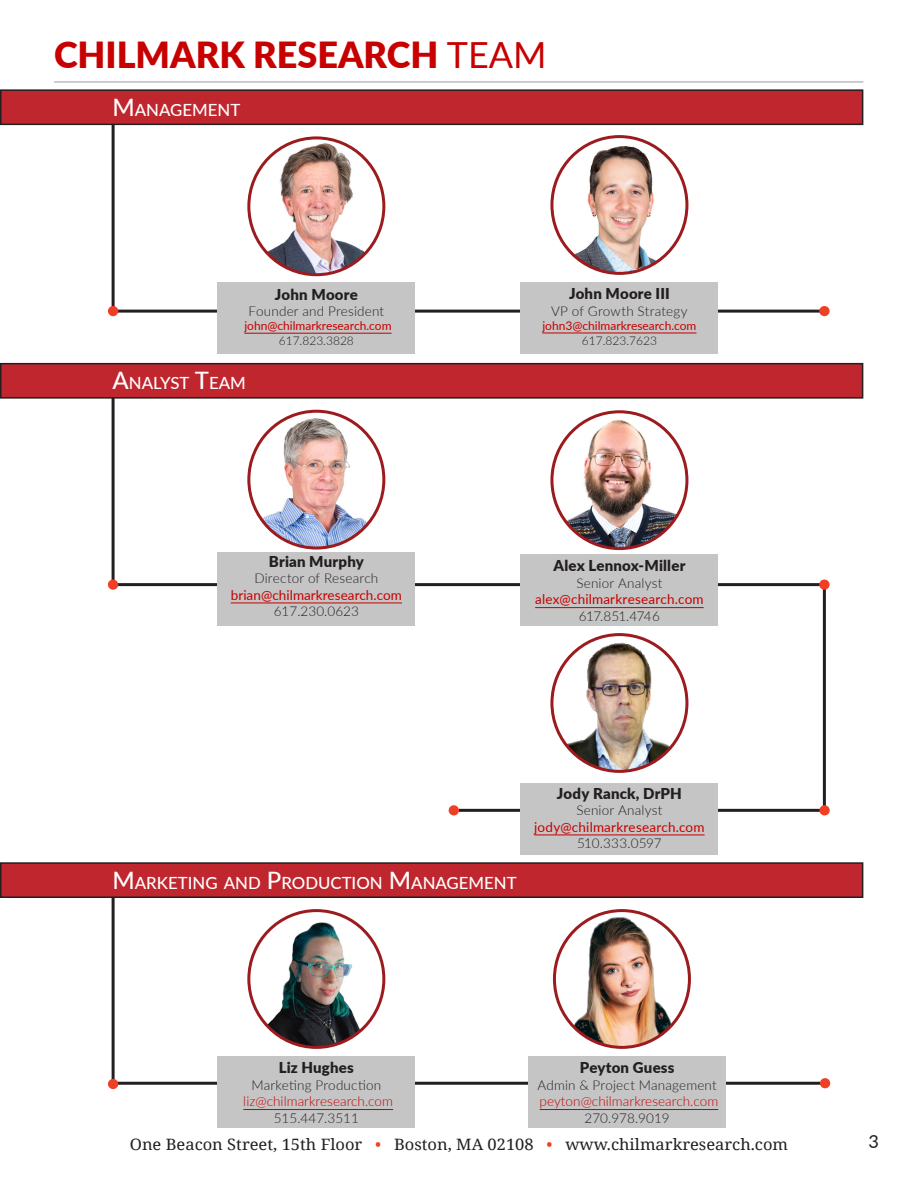
<style>
.page{position:relative;width:918px;height:1188px;background:#fff}
.page>*{position:absolute;margin:0;border:0;box-sizing:border-box;transform-origin:0 0}
.Header_1{font:900 36px "Lato";color:#c70000}
.t1{font:18px "Lato";color:#231f20}
.TOC_Para_Style{font:500 16.8px "Lato";color:#fff}
.t2{font:15.6px "Noto Serif";color:#231f20;scale:1.05 1}
.Body_text{font:900 15px "Lato";letter-spacing:.01em;color:#231f20}
.Body_text-2{font:300 13.5px "Lato";letter-spacing:.01em;color:#231f20}
.Body_text-3{font:13.5px/16.5px "Lato";letter-spacing:.01em;color:#c70000;text-align:center}
.Body_text-4{font:300 13.5px "Lato";letter-spacing:.005em;color:#c70000}
.Body_text-5{font:300 13.5px "Lato";letter-spacing:-.02em;color:#231f20}
.Body_text-6{font:300 13.5px "Lato";letter-spacing:-.03em;color:#231f20}
.t3{font:12px "Lato";color:#c70000}
.t4{font:300 12px "Lato";color:#231f20}
.s1{font-weight:400}
.s2{font-size:24px}
.s3{font-weight:300;color:#231f20}
.s4{color:#ef3f24}
</style>
<div class="page">
<div style="left:459px;top:809px;width:365px;height:3px;border:2px solid #231f20"></div>
<div style="left:823px;top:586px;width:3px;height:221px;border:2px solid #231f20"></div>
<div style="left:112px;top:91px;width:3px;height:221px;border:2px solid #231f20"></div>
<div style="left:1px;top:90px;width:862px;height:34px;background:#c0262d"></div>
<div style="left:0;top:89px;width:863px;height:36px;border:2px solid #231f20"></div>
<hr style="left:54px;top:81px;width:809px;height:2px;background:#bcbdc0">
<img style="left:250px;top:138px;width:134px;height:137px">
<div style="left:247px;top:136px;width:138px;height:140px;border:3px solid #9b1b1e;border-radius:50%"></div>
<img style="left:554px;top:137px;width:133px;height:136px">
<div style="left:550px;top:135px;width:138px;height:140px;border:3px solid #9b1b1e;border-radius:50%"></div>
<div style="left:112px;top:310px;width:714px;height:3px;border:2px solid #231f20"></div>
<div style="left:218px;top:282px;width:197px;height:72px;background:#c5c5c5"></div>
<hr style="left:244px;top:333px;width:148px;height:1px;background:#c70000">
<div style="left:521px;top:282px;width:197px;height:71px;background:#c5c5c5"></div>
<hr style="left:542px;top:333px;width:155px;height:1px;background:#c70000">
<div style="left:108px;top:306px;width:10px;height:10px;background:#ef3f24;border-radius:50%"></div>
<div style="left:819px;top:306px;width:11px;height:10px;background:#ef3f24;border-radius:50%"></div>
<div style="left:112px;top:864px;width:3px;height:221px;border:2px solid #231f20"></div>
<div style="left:1px;top:863px;width:862px;height:34px;background:#c0262d"></div>
<div style="left:0;top:862px;width:863px;height:36px;border:2px solid #231f20"></div>
<img style="left:251px;top:911px;width:133px;height:136px">
<div style="left:247px;top:909px;width:138px;height:140px;border:3px solid #9b1b1e;border-radius:50%"></div>
<div style="left:112px;top:1082px;width:711px;height:3px;border:2px solid #231f20"></div>
<div style="left:218px;top:1056px;width:197px;height:71px;background:#c5c5c5"></div>
<hr style="left:243px;top:1109px;width:150px;height:1px;background:#c70000">
<div style="left:108px;top:1079px;width:10px;height:10px;background:#ef3f24;border-radius:50%"></div>
<div style="left:820px;top:1078px;width:10px;height:10px;background:#ef3f24;border-radius:50%"></div>
<div style="left:112px;top:364px;width:3px;height:221px;border:2px solid #231f20"></div>
<div style="left:1px;top:364px;width:862px;height:34px;background:#c0262d"></div>
<div style="left:0;top:363px;width:863px;height:36px;border:2px solid #231f20"></div>
<img style="left:250px;top:414px;width:134px;height:134px">
<div style="left:247px;top:410px;width:138px;height:140px;border:3px solid #9b1b1e;border-radius:50%"></div>
<div style="left:112px;top:583px;width:714px;height:3px;border:2px solid #231f20"></div>
<div style="left:218px;top:553px;width:197px;height:73px;background:#c5c5c5"></div>
<hr style="left:231px;top:603px;width:171px;height:1px;background:#c70000">
<div style="left:108px;top:580px;width:10px;height:10px;background:#ef3f24;border-radius:50%"></div>
<div style="left:819px;top:580px;width:11px;height:10px;background:#ef3f24;border-radius:50%"></div>
<img style="left:554px;top:635px;width:133px;height:136px">
<div style="left:550px;top:633px;width:138px;height:140px;border:3px solid #9b1b1e;border-radius:50%"></div>
<div style="left:521px;top:783px;width:197px;height:71px;background:#c5c5c5"></div>
<hr style="left:534px;top:835px;width:171px;height:1px;background:#c70000">
<div style="left:449px;top:805px;width:10px;height:10px;background:#ef3f24;border-radius:50%"></div>
<div style="left:819px;top:805px;width:11px;height:10px;background:#ef3f24;border-radius:50%"></div>
<img style="left:554px;top:412px;width:133px;height:137px">
<div style="left:550px;top:410px;width:138px;height:140px;border:3px solid #9b1b1e;border-radius:50%"></div>
<div style="left:521px;top:554px;width:197px;height:72px;background:#c5c5c5"></div>
<hr style="left:535px;top:607px;width:169px;height:1px;background:#c70000">
<img style="left:560px;top:911px;width:129px;height:136px">
<div style="left:553px;top:909px;width:138px;height:140px;border:3px solid #9b1b1e;border-radius:50%"></div>
<div style="left:528px;top:1056px;width:198px;height:71px;background:#c5c5c5"></div>
<hr style="left:540px;top:1109px;width:178px;height:1px;background:#c70000">
<p class="Header_1" style="left:54px;top:27px;width:494px">CHILMARK RESEARCH <span class="s1">TEAM</span></p>
<p class="TOC_Para_Style" style="left:112px;top:97px;width:129px"><span class="s2">M</span>ANAGEM ENT</p>
<p class="Body_text" style="left:275px;top:283px;width:84px">John Moore</p>
<p class="Body_text-2" style="left:248px;top:302px;width:137px">Founder and President</p>
<p class="t3" style="left:244px;top:317px;width:149px">john@chilmarkresearch.com</p>
<p class="t4" style="left:279px;top:332px;width:77px">617.823.3828</p>
<p class="TOC_Para_Style" style="left:112px;top:371px;width:132px"><span class="s2">A</span>NALYST <span class="s2">T</span>EAM</p>
<p class="Body_text" style="left:269px;top:550px;width:96px">Brian Murphy</p>
<p class="Body_text-2" style="left:254px;top:569px;width:125px">Director of Research</p>
<p class="Body_text-3" style="left:231px;top:586px;width:173px">brian@chilmarkresearch.com</p>
<p class="Body_text-2" style="left:274px;top:602px;width:87px">617.230.0623</p>
<p class="Body_text" style="left:569px;top:283px;width:102px">John Moore III</p>
<p class="Body_text-2" style="left:551px;top:302px;width:138px">VP of Growth Strategy</p>
<p class="t3" style="left:542px;top:317px;width:156px">john3@chilmarkresearch.com</p>
<p class="t4" style="left:582px;top:332px;width:77px">617.823.7623</p>
<p class="Body_text" style="left:553px;top:555px;width:133px">Alex Lennox-Miller</p>
<p class="Body_text-3" style="left:535px;top:574px;width:170px"><span class="s3">Senior Analyst </span>alex@chilmarkresearch.com</p>
<p class="Body_text-6" style="left:579px;top:607px;width:83px">617.851.4746</p>
<p class="TOC_Para_Style" style="left:112px;top:870px;width:406px"><span class="s2">M</span>ARKETING AND <span class="s2">P</span>RODUCTION <span class="s2">M</span>ANAGEM ENT</p>
<p class="Body_text" style="left:557px;top:782px;width:126px">Jody Ranck, DrPH</p>
<p class="Body_text-2" style="left:576px;top:801px;width:88px">Senior Analyst</p>
<p class="Body_text-3" style="left:534px;top:818px;width:172px">jody@chilmarkresearch.com</p>
<p class="Body_text-5" style="left:577px;top:834px;width:86px">510.333.0597</p>
<p class="Body_text" style="left:279px;top:1057px;width:77px">Liz Hughes</p>
<p class="Body_text-2" style="left:251px;top:1076px;width:132px">Marketing Production</p>
<p class="Body_text-4" style="left:243px;top:1092px;width:151px">liz@chilmarkresearch.com</p>
<p class="Body_text-2" style="left:274px;top:1109px;width:87px">515.447.3511</p>
<p class="Body_text" style="left:580px;top:1057px;width:96px">Peyton Guess</p>
<p class="Body_text-2" style="left:537px;top:1076px;width:181px">Admin &amp; Project Management</p>
<p class="Body_text-4" style="left:540px;top:1092px;width:180px">peyton@chilmarkresearch.com</p>
<p class="Body_text-2" style="left:584px;top:1109px;width:87px">270.978.9019</p>
<p class="t2" style="left:130px;top:1134px;width:629px">One Beacon Street, 15th Floor <span class="s4">•</span> Boston, MA 02108 <span class="s4">•</span> www.chilmarkresearch.com</p>
<h2 class="t1" style="left:869px;top:1129px;width:12px">3</h2>
</div>
